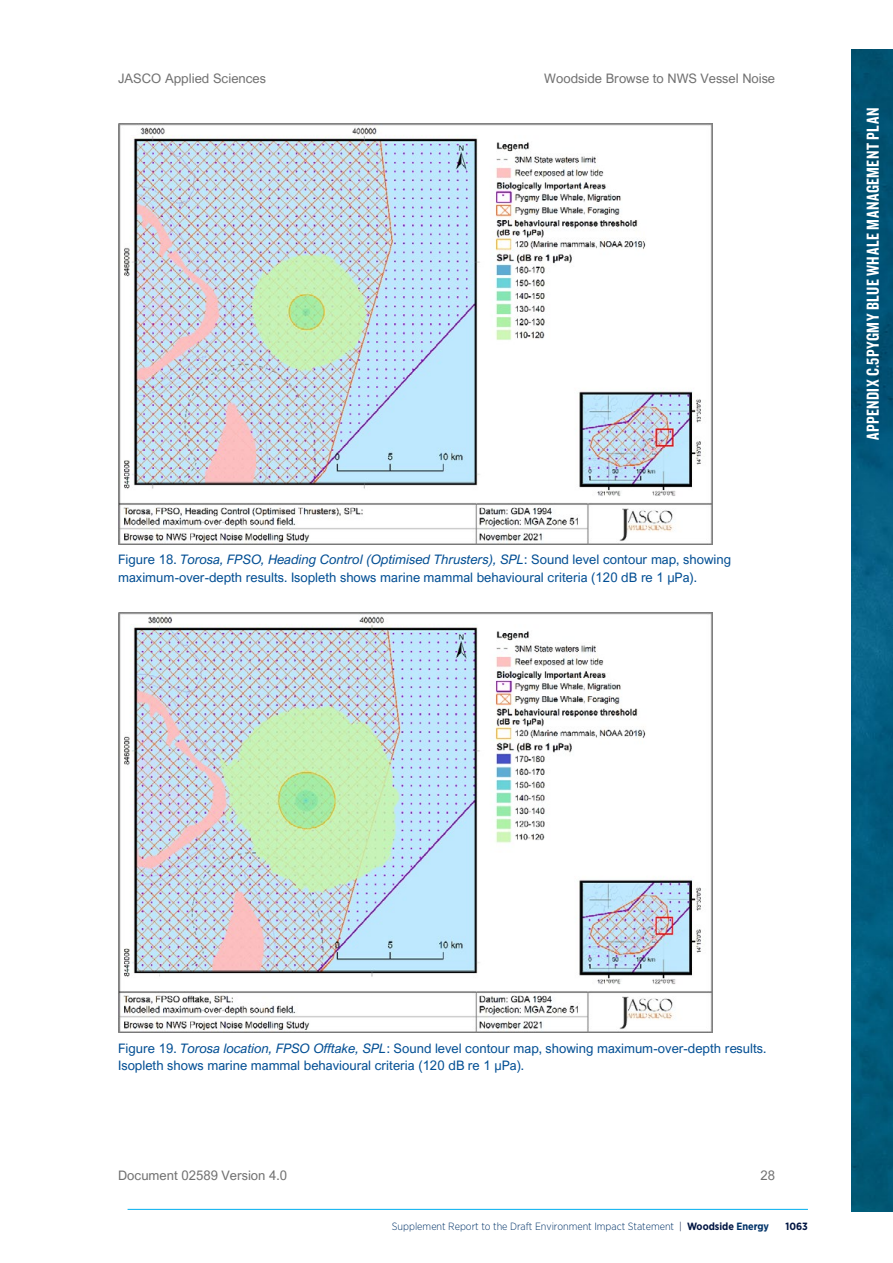
<style>
.page{position:relative;width:893px;height:1263px;background:#fff}
.page>*{position:absolute;margin:0;border:0;box-sizing:border-box;transform-origin:0 0}
.t1{font:18px "Knockout HTF49 Liteweight";letter-spacing:.03em;color:#fff}
.t2{font:13.05px/17.4px "Arial Nova";color:#034f94}
.t3{font:13.05px "Arial Nova";color:#717171}
.t4{font:300 10.5px "Gotham Narrow";color:#003369}
.t5{font:700 10.5px "Gotham Narrow";color:#001542}
.s1{font-style:italic}
.s2{color:#001542}
.s3{font-weight:700;color:#001542}
.s4{font-weight:700}
</style>
<div class="page">
<img style="left:852px;top:50px;width:41px;height:1161px">
<hr style="left:128px;top:1209px;width:680px;height:1px;background:#00aeef">
<img style="left:118px;top:124px;width:594px;height:420px">
<img style="left:118px;top:612px;width:594px;height:421px">
<p class="t3" style="left:118px;top:71px;width:149px">JASCO Applied Sciences</p>
<p class="t3" style="left:544px;top:71px;width:232px">Woodside Browse to NWS Vessel Noise</p>
<p class="t2" style="left:118px;top:551px;width:615px">Figure 18. <span class="s1">Torosa, FPSO, Heading Control (Optimised Thrusters), SPL</span>: Sound level contour map, showing maximum-over-depth results. Isopleth shows marine mammal behavioural criteria (120 dB re 1 μPa).</p>
<h1 class="t1" style="left:863px;top:440px;width:333px;rotate:-90deg">Appendix C.5Pygmy Blue Whale Management Plan</h1>
<p class="t2" style="left:118px;top:1039px;width:650px">Figure 19. <span class="s1">Torosa location, FPSO Offtake, SPL</span>: Sound level contour map, showing maximum-over-depth results.<br>Isopleth shows marine mammal behavioural criteria (120 dB re 1 μPa).</p>
<p class="t3" style="left:118px;top:1168px;width:170px">Document 02589 Version 4.0</p>
<p class="t3" style="left:761px;top:1168px;width:16px">28</p>
<p class="t4" style="left:392px;top:1219px;width:379px">Supplement Report to the Draft Environment Impact Statement <span class="s2">|</span> <span class="s3">Woodside</span> <span class="s4">Energy</span></p>
<p class="t5" style="left:786px;top:1219px;width:24px">1063</p>
</div>
